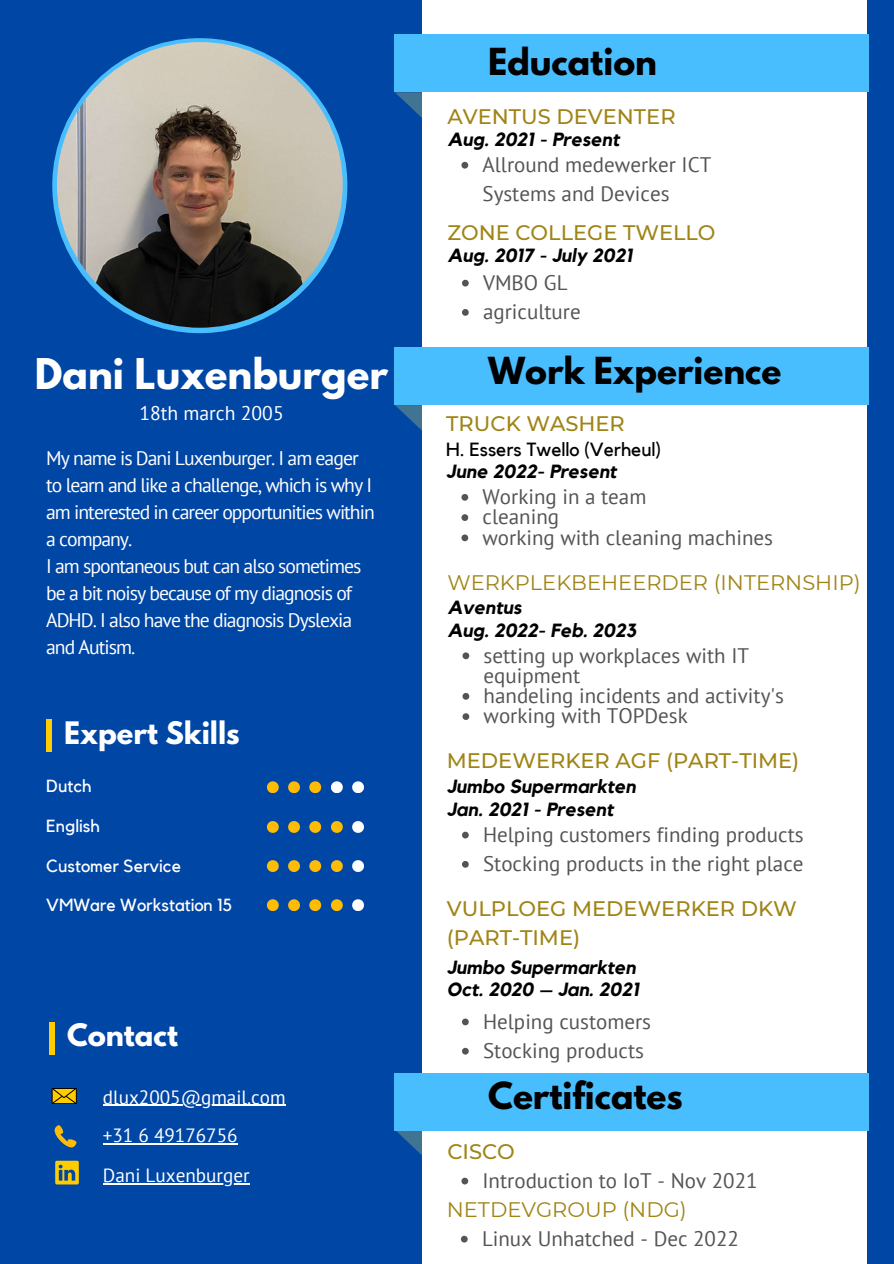
<style>
.page{position:relative;width:894px;height:1264px;background:#fff}
.page>*{position:absolute;margin:0;border:0;box-sizing:border-box;transform-origin:0 0}
.t1{font:700 37.5px "League Spartan";color:#fff}
.t2{font:700 33px "League Spartan";color:#000}
.t3{font:700 27.45px "League Spartan";color:#fff}
.t4{font:21px/29.2px "PT Sans";color:#545454}
.t5{font:500 21px/29.2px "Montserrat";color:#9f8415}
.t6{font:21px "Montserrat";color:#9f8415}
.t7{font:19.65px/27px "PT Sans";letter-spacing:-.05em;color:#fff}
.t8{font:19.65px "PT Sans";color:#fff}
.t9{font:19.2px "PT Sans";color:#fff}
.t10{font:italic 700 19.05px "Kollektif";color:#000}
.t11{font:19.05px "Kollektif";color:#000}
.t12{font:17.55px "Kollektif";color:#fff}
</style>
<div class="page">
<div style="left:0;top:0;width:893px;height:1263px;background:#0046a4"></div>
<svg style="left:395px;top:92px;width:27px;height:26px"></svg>
<svg style="left:395px;top:405px;width:27px;height:26px"></svg>
<svg style="left:395px;top:1130px;width:27px;height:25px"></svg>
<div style="left:422px;top:0;width:444px;height:1263px;background:#fff"></div>
<svg style="left:52px;top:38px;width:295px;height:295px;background:#4ab9f8"></svg>
<img style="left:57px;top:42px;width:285px;height:286px;border-radius:50%">
<div style="left:395px;top:35px;width:473px;height:57px;background:#49beff"></div>
<div style="left:395px;top:347px;width:473px;height:58px;background:#49beff"></div>
<div style="left:47px;top:719px;width:5px;height:33px;background:#fc0"></div>
<div style="left:49px;top:1022px;width:6px;height:32px;background:#fc0"></div>
<svg style="left:267px;top:781px;width:12px;height:11px"></svg>
<svg style="left:288px;top:781px;width:12px;height:11px"></svg>
<svg style="left:309px;top:781px;width:12px;height:11px"></svg>
<svg style="left:331px;top:781px;width:12px;height:11px"></svg>
<svg style="left:352px;top:781px;width:11px;height:11px"></svg>
<svg style="left:267px;top:821px;width:12px;height:11px"></svg>
<svg style="left:288px;top:821px;width:12px;height:11px"></svg>
<svg style="left:309px;top:821px;width:12px;height:11px"></svg>
<svg style="left:331px;top:821px;width:12px;height:11px"></svg>
<svg style="left:352px;top:821px;width:11px;height:11px"></svg>
<svg style="left:267px;top:860px;width:12px;height:11px"></svg>
<svg style="left:288px;top:860px;width:12px;height:11px"></svg>
<svg style="left:309px;top:860px;width:12px;height:11px"></svg>
<svg style="left:331px;top:860px;width:12px;height:11px"></svg>
<svg style="left:352px;top:860px;width:11px;height:11px"></svg>
<svg style="left:54px;top:1125px;width:23px;height:22px"></svg>
<svg style="left:52px;top:1088px;width:25px;height:15px"></svg>
<svg style="left:267px;top:899px;width:12px;height:11px"></svg>
<svg style="left:288px;top:899px;width:12px;height:11px"></svg>
<svg style="left:309px;top:899px;width:12px;height:11px"></svg>
<svg style="left:331px;top:899px;width:12px;height:11px"></svg>
<svg style="left:352px;top:899px;width:11px;height:11px"></svg>
<div style="left:395px;top:1072px;width:473px;height:58px;background:#49beff"></div>
<svg style="left:55px;top:1160px;width:24px;height:24px"></svg>
<hr style="left:103px;top:1104px;width:182px;height:1px;background:#fff">
<hr style="left:103px;top:1143px;width:134px;height:1px;background:#fff">
<svg style="left:462px;top:831px;width:6px;height:7px"></svg>
<svg style="left:462px;top:861px;width:6px;height:6px"></svg>
<svg style="left:462px;top:1018px;width:6px;height:7px"></svg>
<svg style="left:462px;top:1047px;width:6px;height:7px"></svg>
<svg style="left:461px;top:162px;width:7px;height:7px"></svg>
<svg style="left:462px;top:280px;width:6px;height:6px"></svg>
<svg style="left:462px;top:309px;width:6px;height:7px"></svg>
<hr style="left:103px;top:1183px;width:146px;height:1px;background:#fff">
<svg style="left:461px;top:1177px;width:7px;height:7px"></svg>
<svg style="left:462px;top:652px;width:7px;height:7px"></svg>
<svg style="left:462px;top:693px;width:7px;height:6px"></svg>
<svg style="left:462px;top:713px;width:7px;height:7px"></svg>
<svg style="left:461px;top:1235px;width:6px;height:7px"></svg>
<svg style="left:461px;top:494px;width:7px;height:6px"></svg>
<svg style="left:461px;top:514px;width:7px;height:7px"></svg>
<svg style="left:461px;top:534px;width:7px;height:7px"></svg>
<p class="t1" style="left:35px;top:356px;width:355px">Dani Luxenburger</p>
<p class="t8" style="left:139px;top:400px;width:146px">18th march 2005</p>
<p class="t7" style="left:46px;top:444px;width:330px">My name is Dani Luxenburger. I am eager to learn and like a challenge, which is why I am interested in career opportunities within a company.</p>
<h4 class="t7" style="left:46px;top:552px;width:316px">I am spontaneous but can also sometimes be a bit noisy because of my diagnosis of<br>ADHD. I also have the diagnosis Dyslexia and Autism.</h4>
<p class="t3" style="left:64px;top:719px;width:177px">Expert Skills</p>
<p class="t2" style="left:488px;top:45px;width:170px">Education</p>
<p class="t5" style="left:447px;top:102px;width:230px">AVENTUS DEVENTER</p>
<h4 class="t4" style="left:482px;top:149px;width:230px">Allround medewerker ICT<br>Systems and Devices</h4>
<h6 class="t5" style="left:447px;top:218px;width:270px">ZONE COLLEGE TWELLO</h6>
<p class="t4" style="left:483px;top:267px;width:86px">VMBO GL</p>
<p class="t4" style="left:483px;top:297px;width:99px">agriculture</p>
<h5 class="t10" style="left:447px;top:131px;width:173px">Aug. 2021 - Present</h5>
<p class="t10" style="left:447px;top:247px;width:186px">Aug. 2017 - July 2021</p>
<p class="t2" style="left:488px;top:354px;width:294px">Work Experience</p>
<p class="t5" style="left:446px;top:409px;width:180px">TRUCK WASHER</p>
<p class="t11" style="left:446px;top:440px;width:216px">H. Essers Twello (Verheul)</p>
<h3 class="t10" style="left:446px;top:463px;width:172px">June 2022- Present</h3>
<p class="t4" style="left:482px;top:481px;width:165px">Working in a team</p>
<p class="t4" style="left:482px;top:502px;width:78px">cleaning</p>
<p class="t4" style="left:482px;top:522px;width:292px">working with cleaning machines</p>
<h4 class="t6" style="left:447px;top:569px;width:415px">WERKPLEKBEHEERDER (INTERNSHIP)</h4>
<h3 class="t10" style="left:447px;top:599px;width:76px">Aventus</h3>
<p class="t10" style="left:447px;top:621px;width:190px">Aug. 2022- Feb. 2023</p>
<p class="t4" style="left:483px;top:644px;width:267px;line-height:20.2px">setting up workplaces with IT equipment</p>
<p class="t4" style="left:483px;top:680px;width:302px">handeling incidents and activity's</p>
<h5 class="t4" style="left:483px;top:701px;width:206px">working with TOPDesk</h5>
<p class="t5" style="left:446px;top:746px;width:354px">MEDEWERKER AGF (PART-TIME)</p>
<p class="t12" style="left:46px;top:778px;width:47px">Dutch</p>
<h4 class="t10" style="left:446px;top:777px;width:190px">Jumbo Supermarkten</h4>
<h6 class="t10" style="left:446px;top:800px;width:168px">Jan. 2021 - Present</h6>
<p class="t12" style="left:46px;top:818px;width:55px">English</p>
<p class="t12" style="left:46px;top:857px;width:136px">Customer Service</p>
<h4 class="t12" style="left:46px;top:896px;width:187px">VMWare Workstation 15</h4>
<p class="t3" style="left:67px;top:1021px;width:112px">Contact</p>
<p class="t9" style="left:103px;top:1084px;width:184px">dlux2005@gmail.com</p>
<p class="t9" style="left:103px;top:1122px;width:136px">+31 6 49176756</p>
<h2 class="t9" style="left:103px;top:1162px;width:148px">Dani Luxenburger</h2>
<p class="t4" style="left:483px;top:819px;width:322px">Helping customers finding products</p>
<p class="t4" style="left:483px;top:848px;width:322px">Stocking products in the right place</p>
<h6 class="t5" style="left:446px;top:894px;width:351px">VULPLOEG MEDEWERKER DKW (PART-TIME)</h6>
<p class="t10" style="left:446px;top:958px;width:190px">Jumbo Supermarkten</p>
<p class="t10" style="left:446px;top:980px;width:194px">Oct. 2020 – Jan. 2021</p>
<p class="t4" style="left:483px;top:1006px;width:169px">Helping customers</p>
<p class="t4" style="left:483px;top:1035px;width:162px">Stocking products</p>
<p class="t2" style="left:488px;top:1079px;width:196px">Certificates</p>
<h2 class="t5" style="left:447px;top:1136px;width:69px">CISCO</h2>
<h1 class="t4" style="left:482px;top:1165px;width:276px">Introduction to IoT - Nov 2021</h1>
<p class="t6" style="left:446px;top:1196px;width:241px">NETDEVGROUP (NDG)</p>
<p class="t4" style="left:482px;top:1223px;width:258px">Linux Unhatched - Dec 2022</p>
</div>
